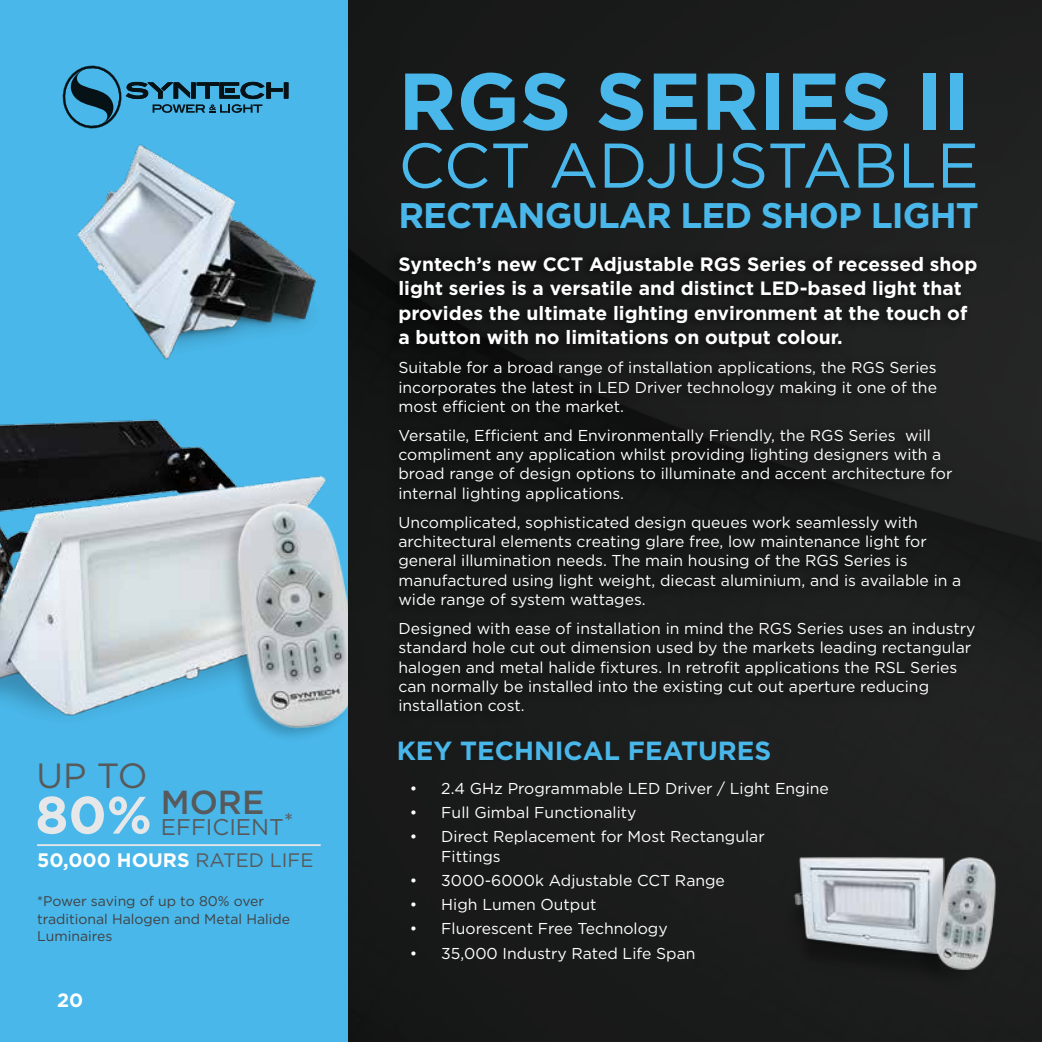
<style>
.page{position:relative;width:1042px;height:1042px;background:#fff}
.page>*{position:absolute;margin:0;border:0;box-sizing:border-box;transform-origin:0 0}
.t1{font:700 80.5px "Gotham";color:#49b7e9}
.t2{font:63px "Gotham";color:#49b7e9}
.t3{font:700 35.52px "Gotham";letter-spacing:-.025em;color:#49b7e9}
.t4{font:35px "Gotham";color:#58595b}
.t5{font:500 33.25px "Gotham";color:#58595b}
.t6{font:700 26.25px "Gotham";color:#49b7e9}
.t7{font:22.75px "Gotham";color:#58595b}
.t8{font:700 19.43px "Gotham";color:#fff}
.t9{font:700 19.25px/24.5px "Gotham";color:#fff}
.t10{font:15.75px/19.2px "Gotham";color:#fff}
.t11{font:14px/17.5px "Gotham";color:#414042}
.s1{font-weight:700;font-size:52.5px;color:#e6e7e8}
.s2{font-weight:400;color:#58595b}
</style>
<div class="page">
<div style="left:347px;top:0;width:695px;height:1042px;background:#1b1c1c"></div>
<div style="left:0;top:0;width:347px;height:1042px;background:#49b7e9"></div>
<img style="left:0;top:65px;width:327px;height:651px">
<div style="left:385px;top:249px;width:596px;height:473px;background:#181918"></div>
<svg style="left:63px;top:66px;width:225px;height:62px"></svg>
<div style="left:783px;top:865px;width:178px;height:120px;background:#1a1b1b"></div>
<img style="left:780px;top:842px;width:199px;height:120px">
<hr style="left:37px;top:844px;width:284px;height:2px;background:#e6e7e8">
<div style="left:221px;top:500px;width:129px;height:243px;background:#000;opacity:.19"></div>
<img style="left:211px;top:490px;width:136px;height:249px">
<div style="left:913px;top:859px;width:77px;height:129px;background:#000;opacity:.19"></div>
<img style="left:926px;top:851px;width:81px;height:119px">
<h3 class="t4" style="left:36px;top:753px;width:113px">UP TO</h3>
<h3 class="t5" style="left:35px;top:780px;width:230px"><span class="s1">80%</span> MORE</h3>
<h3 class="t7" style="left:161px;top:812px;width:134px">EFFICIENT*</h3>
<p class="t8" style="left:37px;top:847px;width:278px">50,000 HOURS <span class="s2">RATED LIFE</span></p>
<p class="t11" style="left:37px;top:892px;width:254px">*Power saving of up to 80% over traditional Halogen and Metal Halide<br>Luminaires</p>
<p class="t9" style="left:57px;top:987px;width:28px">20</p>
<h1 class="t1" style="left:398px;top:48px;width:573px">RGS SERIES II</h1>
<h2 class="t2" style="left:398px;top:125px;width:582px">CCT ADJUSTABLE</h2>
<h3 class="t3" style="left:398px;top:192px;width:582px">RECTANGULAR LED SHOP LIGHT</h3>
<p class="t9" style="left:398px;top:251px;width:580px">Syntech’s new CCT Adjustable RGS Series of recessed shop light series is a versatile and distinct LED-based light that provides the ultimate lighting environment at the touch of a button with no limitations on output colour.</p>
<p class="t10" style="left:398px;top:358px;width:540px;text-align:justify">Suitable for a broad range of installation applications, the RGS Series incorporates the latest in LED Driver technology making it one of the most efficient on the market.</p>
<p class="t10" style="left:398px;top:425px;width:555px">Versatile, Efficient and Environmentally Friendly, the RGS Series will compliment any application whilst providing lighting designers with a broad range of design options to illuminate and accent architecture for internal lighting applications.</p>
<p class="t10" style="left:398px;top:512px;width:564px">Uncomplicated, sophisticated design queues work seamlessly with architectural elements creating glare free, low maintenance light for general illumination needs. The main housing of the RGS Series is manufactured using light weight, diecast aluminium, and is available in a wide range of system wattages.</p>
<p class="t10" style="left:398px;top:618px;width:579px">Designed with ease of installation in mind the RGS Series uses an industry standard hole cut out dimension used by the markets leading rectangular halogen and metal halide fixtures. In retrofit applications the RSL Series can normally be installed into the existing cut out aperture reducing installation cost.</p>
<h3 class="t6" style="left:397px;top:733px;width:376px">KEY TECHNICAL FEATURES</h3>
<p class="t10" style="left:410px;top:778px;width:421px">• 2.4 GHz Programmable LED Driver / Light Engine</p>
<p class="t10" style="left:410px;top:803px;width:228px">• Full Gimbal Functionality</p>
<p class="t10" style="left:441px;top:827px;width:325px;text-indent:-32px">• Direct Replacement for Most Rectangular<br>Fittings</p>
<p class="t10" style="left:410px;top:870px;width:317px">• 3000-6000k Adjustable CCT Range</p>
<p class="t10" style="left:410px;top:894px;width:188px">• High Lumen Output</p>
<p class="t10" style="left:410px;top:919px;width:259px">• Fluorescent Free Technology</p>
<p class="t10" style="left:410px;top:943px;width:287px">• 35,000 Industry Rated Life Span</p>
</div>
